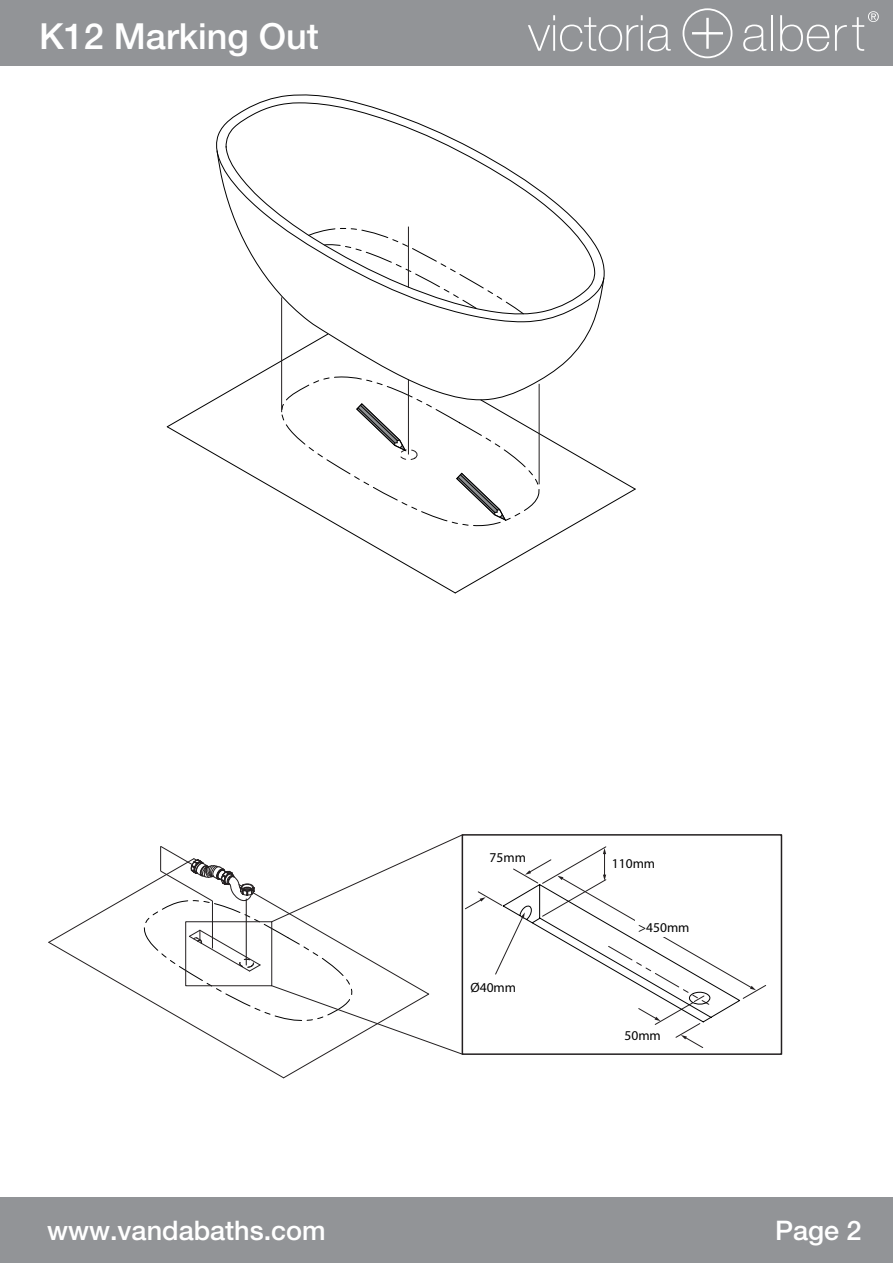
<style>
.page{position:relative;width:893px;height:1263px;background:#fff}
.page>*{position:absolute;margin:0;border:0;box-sizing:border-box;transform-origin:0 0}
.t1{font:500 36px "Helvetica Neue";color:#fff}
.t2{font:500 27px "Helvetica Neue";color:#fff}
.t3{font:13.5px "Myriad Pro";color:#000}
</style>
<div class="page">
<div style="left:0;top:1197px;width:892px;height:66px;background:#929497"></div>
<div style="left:0;top:0;width:892px;height:66px;background:#929497"></div>
<svg style="left:743px;top:25px;width:23px;height:26px"></svg>
<hr style="left:771px;top:15px;width:2px;height:36px;background:#fff">
<svg style="left:528px;top:15px;width:142px;height:36px"></svg>
<svg style="left:780px;top:15px;width:49px;height:36px"></svg>
<svg style="left:835px;top:25px;width:11px;height:26px"></svg>
<div style="left:682px;top:8px;width:50px;height:50px;border:2px solid #fff;border-radius:50%"></div>
<svg style="left:852px;top:11px;width:26px;height:40px"></svg>
<hr style="left:706px;top:18px;width:2px;height:31px;background:#fff">
<hr style="left:692px;top:32px;width:31px;height:2px;background:#fff">
<svg style="left:216px;top:94px;width:388px;height:228px"></svg>
<svg style="left:226px;top:102px;width:369px;height:213px"></svg>
<svg style="left:308px;top:227px;width:216px;height:87px"></svg>
<hr style="left:281px;top:297px;width:1px;height:115px;background:#231f20">
<hr style="left:408px;top:227px;width:1px;height:61px;background:#231f20">
<svg style="left:166px;top:333px;width:470px;height:261px"></svg>
<svg style="left:48px;top:834px;width:718px;height:245px"></svg>
<div style="left:185px;top:921px;width:87px;height:65px;border:1px solid #231f20"></div>
<h1 class="t1" style="left:39px;top:15px;width:281px">K12 Marking Out</h1>
<p class="t3" style="left:489px;top:849px;width:38px">75mm</p>
<p class="t3" style="left:470px;top:979px;width:47px">Ø40mm</p>
<p class="t3" style="left:612px;top:855px;width:45px">110mm</p>
<p class="t3" style="left:638px;top:919px;width:53px">&gt;450mm</p>
<p class="t3" style="left:624px;top:1027px;width:38px">50mm</p>
<h2 class="t2" style="left:47px;top:1214px;width:280px">www.vandabaths.com</h2>
<h2 class="t2" style="left:775px;top:1214px;width:88px">Page 2</h2>
</div>
